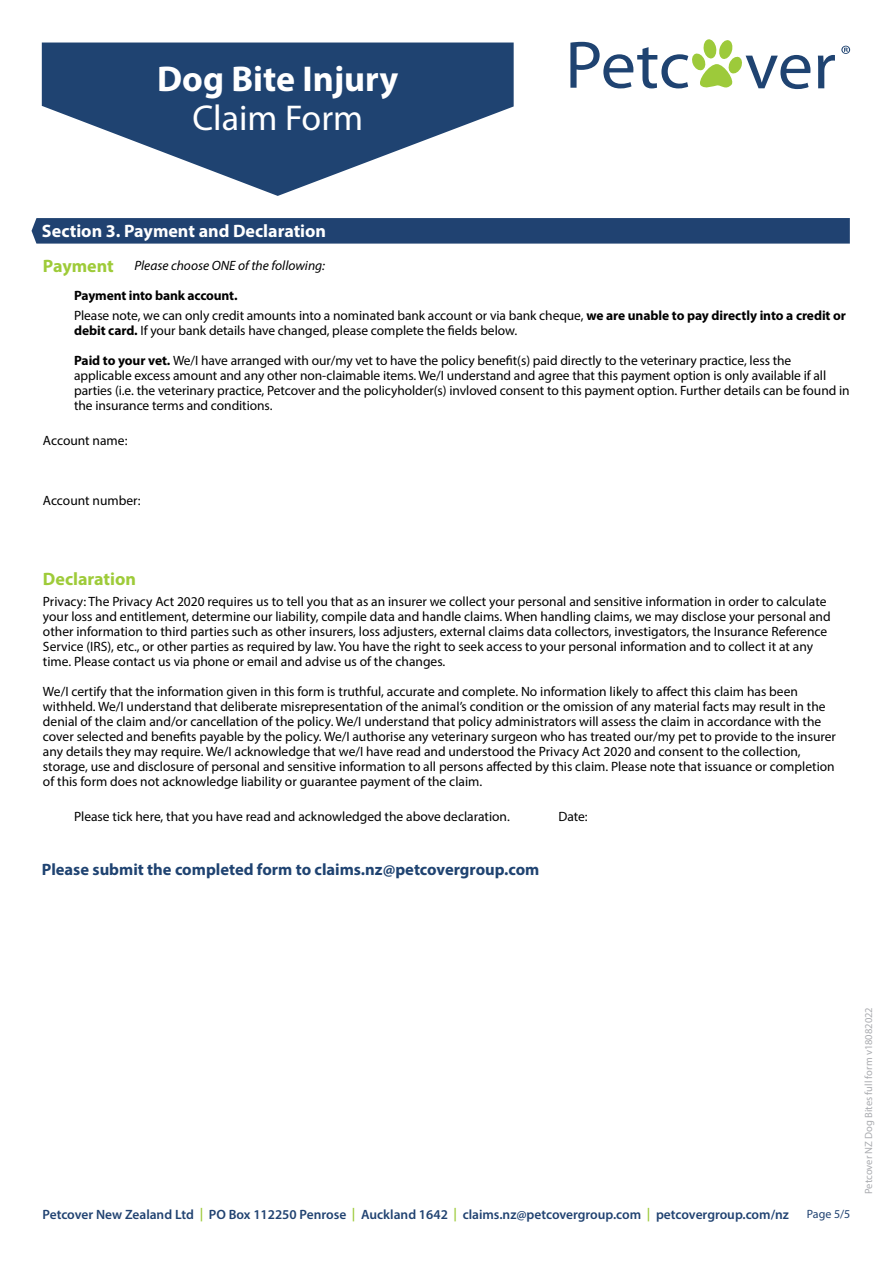
<style>
.page{position:relative;width:893px;height:1263px;background:#fff}
.page>*{position:absolute;margin:0;border:0;box-sizing:border-box;transform-origin:0 0}
.t1{font:700 36px "Myriad Pro";color:#fff}
.t2{font:36px "Myriad Pro";color:#fff}
.t3{font:700 18px "Myriad Pro";color:#fff}
.t4{font:700 18px "Myriad Pro";color:#9ecb39}
.t5{font:700 16.5px "Myriad Pro";color:#1f4371}
.t6{font:13.5px/15px "Myriad Pro";color:#000}
.t7{font:600 13.5px "Myriad Pro";color:#204271}
.t8{font:italic 13.5px "Myriad Pro";color:#000}
.t9{font:12px "Myriad Pro";color:#204271}
.t10{font:10.5px "Myriad Pro";color:#aaacb0}
.s1{font-weight:700}
.s2{color:#9dca3a}
</style>
<div class="page">
<svg style="left:42px;top:43px;width:472px;height:153px;fill:#1f4371"></svg>
<svg style="left:818px;top:55px;width:17px;height:33px"></svg>
<svg style="left:841px;top:46px;width:9px;height:8px"></svg>
<svg style="left:570px;top:39px;width:240px;height:51px"></svg>
<svg style="left:32px;top:218px;width:818px;height:26px;background:#244573"></svg>
<h1 class="t1" style="left:157px;top:56px;width:243px">Dog Bite Injury</h1>
<h1 class="t2" style="left:192px;top:96px;width:172px">Claim Form</h1>
<h2 class="t3" style="left:42px;top:219px;width:286px">Section 3. Payment and Declaration</h2>
<h2 class="t4" style="left:43px;top:254px;width:72px">Payment</h2>
<p class="t8" style="left:134px;top:257px;width:192px">Please choose ONE of the following:</p>
<p class="t6" style="left:74px;top:286px;width:773px;line-height:19.2px"><span class="s1">Payment into bank account.<br></span>Please note, we can only credit amounts into a nominated bank account or via bank cheque, <span class="s1">we are unable to pay directly into a credit or</span></p>
<p class="t6" style="left:74px;top:322px;width:445px"><span class="s1">debit card.</span> If your bank details have changed, please complete the fields below.</p>
<p class="t6" style="left:74px;top:352px;width:777px"><span class="s1">Paid to your vet.</span> We/I have arranged with our/my vet to have the policy benefit(s) paid directly to the veterinary practice, less the applicable excess amount and any other non-claimable items. We/I understand and agree that this payment option is only available if all parties (i.e. the veterinary practice, Petcover and the policyholder(s) invloved consent to this payment option. Further details can be found in the insurance terms and conditions.</p>
<p class="t6" style="left:43px;top:433px;width:86px">Account name:</p>
<p class="t6" style="left:43px;top:493px;width:99px">Account number:</p>
<h2 class="t4" style="left:43px;top:567px;width:95px">Declaration</h2>
<p class="t6" style="left:43px;top:594px;width:789px">Privacy: The Privacy Act 2020 requires us to tell you that as an insurer we collect your personal and sensitive information in order to calculate your loss and entitlement, determine our liability, compile data and handle claims. When handling claims, we may disclose your personal and other information to third parties such as other insurers, loss adjusters, external claims data collectors, investigators, the Insurance Reference Service (IRS), etc., or other parties as required by law. You have the right to seek access to your personal information and to collect it at any time. Please contact us via phone or email and advise us of the changes.</p>
<p class="t6" style="left:43px;top:684px;width:794px">We/I certify that the information given in this form is truthful, accurate and complete. No information likely to affect this claim has been withheld. We/I understand that deliberate misrepresentation of the animal’s condition or the omission of any material facts may result in the denial of the claim and/or cancellation of the policy. We/I understand that policy administrators will assess the claim in accordance with the cover selected and benefits payable by the policy. We/I authorise any veterinary surgeon who has treated our/my pet to provide to the insurer any details they may require. We/I acknowledge that we/I have read and understood the Privacy Act 2020 and consent to the collection, storage, use and disclosure of personal and sensitive information to all persons affected by this claim. Please note that issuance or completion of this form does not acknowledge liability or guarantee payment of the claim.</p>
<p class="t6" style="left:74px;top:808px;width:437px">Please tick here, that you have read and acknowledged the above declaration.</p>
<p class="t6" style="left:558px;top:808px;width:31px">Date:</p>
<p class="t5" style="left:42px;top:858px;width:499px">Please submit the completed form to claims.nz@petcovergroup.com</p>
<p class="t7" style="left:43px;top:1206px;width:748px">Petcover New Zealand Ltd <span class="s2">|</span> PO Box 112250 Penrose <span class="s2">|</span> Auckland 1642 <span class="s2">|</span> claims.nz@petcovergroup.com <span class="s2">|</span> petcovergroup.com/nz</p>
<p class="t9" style="left:807px;top:1207px;width:45px">Page 5/5</p>
<p class="t10" style="left:862px;top:1194px;width:188px;rotate:-90deg">Petcover NZ Dog Bites full form v18082022</p>
</div>
